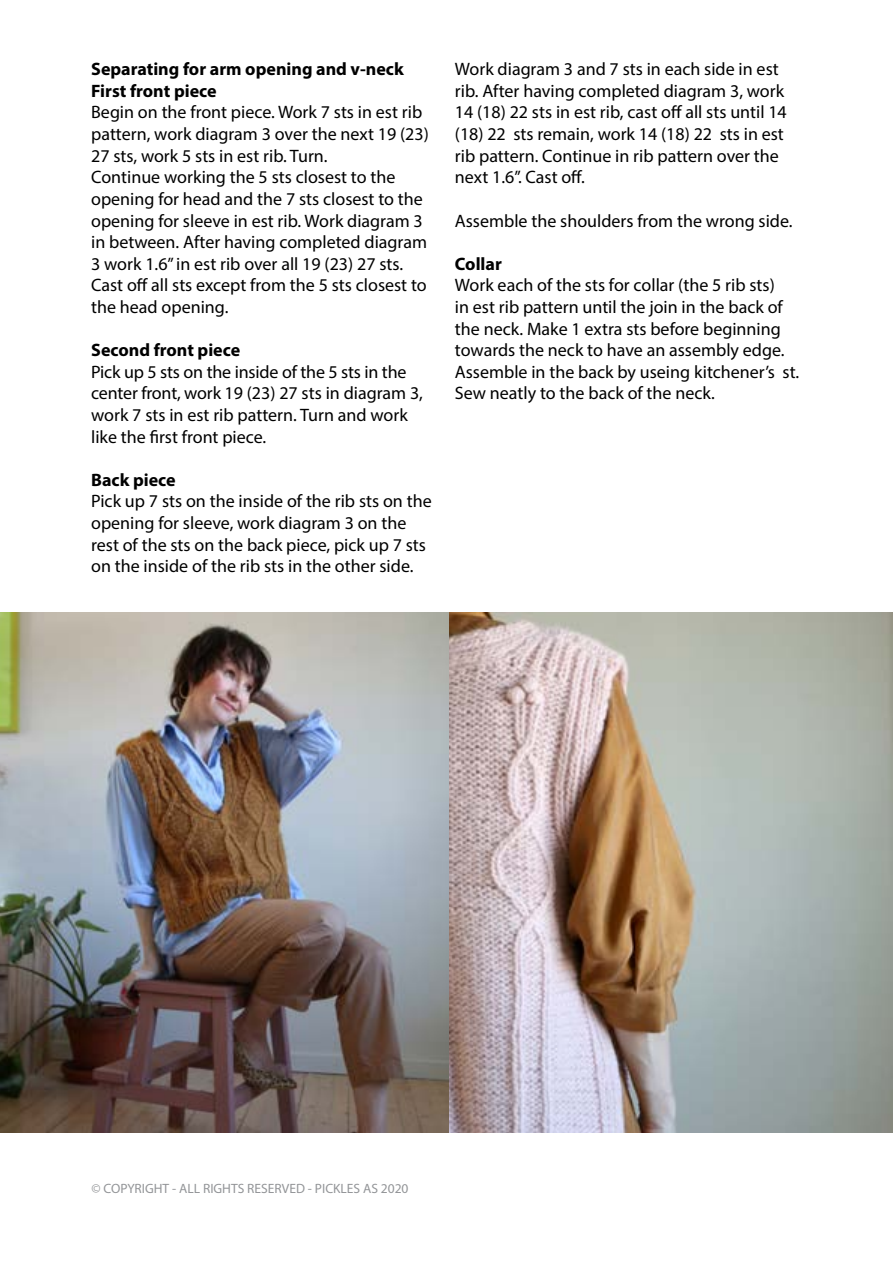
<style>
.page{position:relative;width:893px;height:1263px;background:#fff}
.page>*{position:absolute;margin:0;border:0;box-sizing:border-box;transform-origin:0 0}
.t1{font:18px/21.6px "Myriad Pro";color:#000}
.t2{font:700 18px/21.6px "Myriad Pro";color:#000}
.t3{font:13.5px "Myriad Pro";color:#939598}
</style>
<div class="page">
<img style="left:0;top:612px;width:450px;height:521px">
<img style="left:450px;top:612px;width:443px;height:521px">
<p class="t2" style="left:91px;top:58px;width:314px">Separating for arm opening and v-neck<br>First front piece</p>
<p class="t1" style="left:91px;top:101px;width:339px">Begin on the front piece. Work 7 sts in est rib pattern, work diagram 3 over the next 19 (23)<br>27 sts, work 5 sts in est rib. Turn.<br>Continue working the 5 sts closest to the opening for head and the 7 sts closest to the opening for sleeve in est rib. Work diagram 3 in between. After having completed diagram 3 work 1.6” in est rib over all 19 (23) 27 sts.<br>Cast off all sts except from the 5 sts closest to the head opening.</p>
<p class="t2" style="left:91px;top:339px;width:151px">Second front piece</p>
<p class="t1" style="left:91px;top:361px;width:333px">Pick up 5 sts on the inside of the 5 sts in the center front, work 19 (23) 27 sts in diagram 3, work 7 sts in est rib pattern. Turn and work like the first front piece.</p>
<p class="t2" style="left:91px;top:468px;width:86px">Back piece</p>
<p class="t1" style="left:91px;top:490px;width:342px">Pick up 7 sts on the inside of the rib sts on the opening for sleeve, work diagram 3 on the rest of the sts on the back piece, pick up 7 sts on the inside of the rib sts in the other side.</p>
<p class="t1" style="left:455px;top:58px;width:333px">Work diagram 3 and 7 sts in each side in est rib. After having completed diagram 3, work 14 (18) 22 sts in est rib, cast off all sts until 14 (18) 22 sts remain, work 14 (18) 22 sts in est rib pattern. Continue in rib pattern over the next 1.6”. Cast off.</p>
<p class="t1" style="left:455px;top:209px;width:339px">Assemble the shoulders from the wrong side.</p>
<p class="t2" style="left:455px;top:252px;width:48px">Collar</p>
<p class="t1" style="left:455px;top:274px;width:346px">Work each of the sts for collar (the 5 rib sts)<br>in est rib pattern until the join in the back of the neck. Make 1 extra sts before beginning towards the neck to have an assembly edge.<br>Assemble in the back by useing kitchener’s st.<br>Sew neatly to the back of the neck.</p>
<p class="t3" style="left:92px;top:1180px;width:319px">© COPYRIGHT - ALL RIGHTS RESERVED - PICKLES AS 2020</p>
</div>
